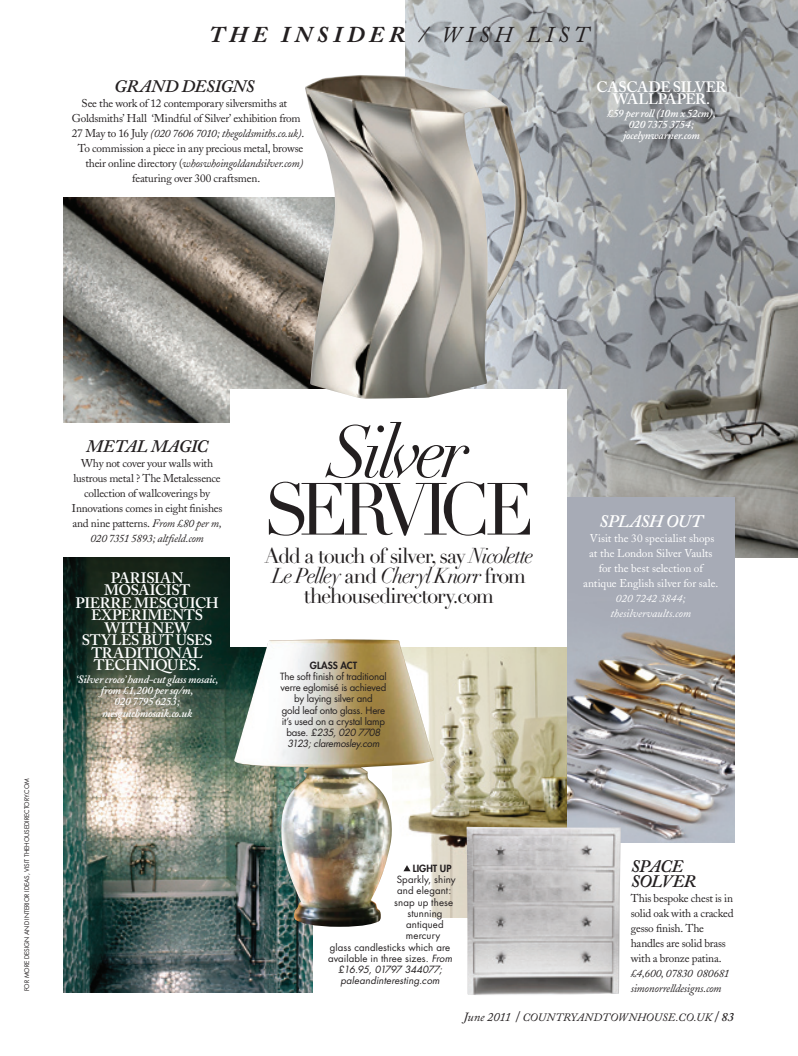
<style>
.page{position:relative;width:798px;height:1056px;background:#fff}
.page>*{position:absolute;margin:0;border:0;box-sizing:border-box;transform-origin:0 0}
.t1{font:72.5px "Didot LH";letter-spacing:-.135em;color:#231f20;scale:.96 1}
.t2{font:italic 72.5px "Didot LH";letter-spacing:-.09em;color:#231f20;scale:.96 1}
.t3{font:italic 700 22.5px "Adobe Caslon";letter-spacing:.215em;color:#231f20}
.t4{font:21.25px/20px "Didot LH";letter-spacing:-.055em;color:#231f20;text-align:center;scale:.96 1}
.t5{font:italic 600 17.5px/15px "Adobe Caslon";letter-spacing:-.02em;color:#231f20}
.t6{font:italic 600 17.5px "Adobe Caslon";letter-spacing:-.01em;color:#fff}
.t7{font:600 15px/12.5px "Adobe Caslon";letter-spacing:-.015em;color:#fff;text-align:center}
.t8{font:11.25px/15px "Adobe Caslon";letter-spacing:-.02em;color:#231f20}
.t9{font:italic 11.25px/15px "Adobe Caslon";letter-spacing:-.02em;color:#231f20}
.t10{font:italic 600 11.25px/11.2px "Adobe Caslon";letter-spacing:-.02em;color:#fff;text-align:center}
.t11{font:11.25px/15px "Adobe Caslon";color:#fff;text-align:center}
.t12{font:italic 11.25px "Adobe Caslon";letter-spacing:.01em;color:#231f20}
.t13{font:italic 11.25px/15px "Adobe Caslon";color:#fff;text-align:center}
.t14{font:9.75px/11.2px "Futura";letter-spacing:-.005em;color:#231f20;text-align:center}
.t15{font:italic 9.75px "Futura";letter-spacing:.005em;color:#231f20}
.t16{font:italic 9.75px "Futura";letter-spacing:-.035em;color:#231f20}
.t17{font:800 9.75px "Futura";color:#231f20}
.t18{font:6.25px "Futura";letter-spacing:-.01em;color:#231f20}
.s1{font-weight:400}
.s2{font-style:normal}
.s3{font-style:italic}
.s4{font-size:12.5px}
.s5{font-size:15px}
.s6{font-weight:600;font-size:12.5px}
</style>
<div class="page">
<img style="left:434px;top:647px;width:133px;height:270px">
<img style="left:64px;top:197px;width:241px;height:225px">
<img style="left:64px;top:557px;width:248px;height:435px">
<img style="left:405px;top:0;width:392px;height:557px">
<div style="left:230px;top:390px;width:337px;height:257px;background:#fff"></div>
<img style="left:305px;top:75px;width:223px;height:324px">
<img style="left:567px;top:497px;width:166px;height:345px">
<img style="left:466px;top:827px;width:154px;height:168px">
<img style="left:234px;top:639px;width:200px;height:288px">
<svg style="left:403px;top:865px;width:7px;height:6px"></svg>
<h2 class="t3" style="left:209px;top:21px;width:380px">THE INSIDER <span class="s1">/ Wish list</span></h2>
<h3 class="t5" style="left:114px;top:79px;width:142px">grand designs</h3>
<p class="t8" style="left:82px;top:96px;width:207px">See the work of 12 contemporary silversmiths at</p>
<p class="t8" style="left:72px;top:111px;width:230px">Goldsmiths’ Hall ‘Mindful of Silver’ exhibition from</p>
<p class="t9" style="left:72px;top:126px;width:234px"><span class="s2">27 May to 16 July</span> (020 7606 7010; thegoldsmiths.co.uk)<span class="s2">.</span></p>
<p class="t8" style="left:78px;top:141px;width:227px">To commission a piece in any precious metal, browse</p>
<p class="t9" style="left:85px;top:156px;width:219px"><span class="s2">their online directory (</span>whoswhoingoldandsilver.com)</p>
<p class="t8" style="left:132px;top:171px;width:129px">featuring over 300 craftsmen.</p>
<h3 class="t7" style="left:596px;top:81px;width:131px">CASCADE SILVER<br>WALLPAPER.</h3>
<p class="t10" style="left:607px;top:108px;width:110px">£59 per roll (10m x 52cm),<br>020 7375 3754; jocelynwarner.com</p>
<p class="t18" style="left:23px;top:991px;width:214px;rotate:-90deg">FOR MORE DESIGN AND INTERIOR IDEAS, VISIT THEHOUSEDIRECTORY.COM</p>
<h3 class="t5" style="left:86px;top:439px;width:123px">metal magic</h3>
<p class="t8" style="left:72px;top:456px;width:152px;text-align:center">Why not cover your walls with lustrous metal ? The Metalessence collection of wallcoverings by<br>Innovations comes in eight finishes and nine patterns. <span class="s3">From £80 per m,<br>020 7351 5893; altfield.com</span></p>
<h3 class="t7" style="left:76px;top:572px;width:145px">PARISIAN<br>MOSAICIST<br>PIERRE MESGUICH<br>EXPERIMENTS<br>WITH NEW<br>STYLES BUT USES<br>TRADITIONAL<br>TECHNIQUES.</h3>
<p class="t10" style="left:76px;top:674px;width:144px">‘Silver croco’ hand-cut glass mosaic, from £1,200 per sq/m,<br>020 7795 6253; mesguichmosaik.co.uk</p>
<h1 class="t2" style="left:328px;top:409px;width:148px">Silver</h1>
<h1 class="t1" style="left:263px;top:466px;width:283px">SERVICE</h1>
<h3 class="t4" style="left:264px;top:547px;width:282px">Add a touch of silver, say <span class="s3">Nicolette<br>Le Pelley</span> and <span class="s3">Cheryl Knorr</span> from thehousedirectory.com</h3>
<p class="t17" style="left:310px;top:658px;width:49px">GLASS ACT</p>
<p class="t14" style="left:280px;top:671px;width:108px">The soft finish of traditional verre eglomisé is achieved by laying silver and<br>gold leaf onto glass. Here it’s used on a crystal lamp base. <span class="s3">£235, 020 7708<br>3123; claremosley.com</span></p>
<p class="t17" style="left:412px;top:862px;width:40px">LIGHT UP</p>
<p class="t14" style="left:396px;top:874px;width:60px">Sparkly, shiny</p>
<p class="t14" style="left:397px;top:885px;width:56px">and elegant:</p>
<p class="t14" style="left:394px;top:896px;width:60px">snap up these</p>
<p class="t14" style="left:407px;top:908px;width:37px">stunning</p>
<p class="t14" style="left:406px;top:919px;width:39px">antiqued</p>
<p class="t14" style="left:406px;top:930px;width:36px">mercury</p>
<p class="t14" style="left:330px;top:941px;width:122px">glass candlesticks which are</p>
<p class="t14" style="left:328px;top:953px;width:126px">available in three sizes. <span class="s3">From</span></p>
<p class="t16" style="left:338px;top:963px;width:105px">£16.95, 01797 344077;</p>
<p class="t15" style="left:340px;top:975px;width:101px">paleandinteresting.com</p>
<h3 class="t6" style="left:599px;top:511px;width:104px">SPLASH OUT</h3>
<p class="t11" style="left:583px;top:531px;width:137px">Visit the 30 specialist shops at the London Silver Vaults for the best selection of antique English silver for sale.</p>
<p class="t13" style="left:610px;top:591px;width:82px">020 7242 3844; thesilvervaults.com</p>
<h3 class="t5" style="left:630px;top:859px;width:67px">Space sol ver</h3>
<p class="t8" style="left:630px;top:891px;width:104px">This bespoke chest is in solid oak with a cracked gesso finish. The handles are solid brass with a bronze patina.</p>
<p class="t9" style="left:630px;top:966px;width:100px">£4,600, 07830 080681 simonorrelldesigns.com</p>
<p class="t12" style="left:463px;top:1011px;width:272px"><span class="s4">June 2011</span> <span class="s5">|</span>COUNTRYANDTOWNHOUSE.CO.UK<span class="s5">|</span><span class="s6">83</span></p>
</div>
